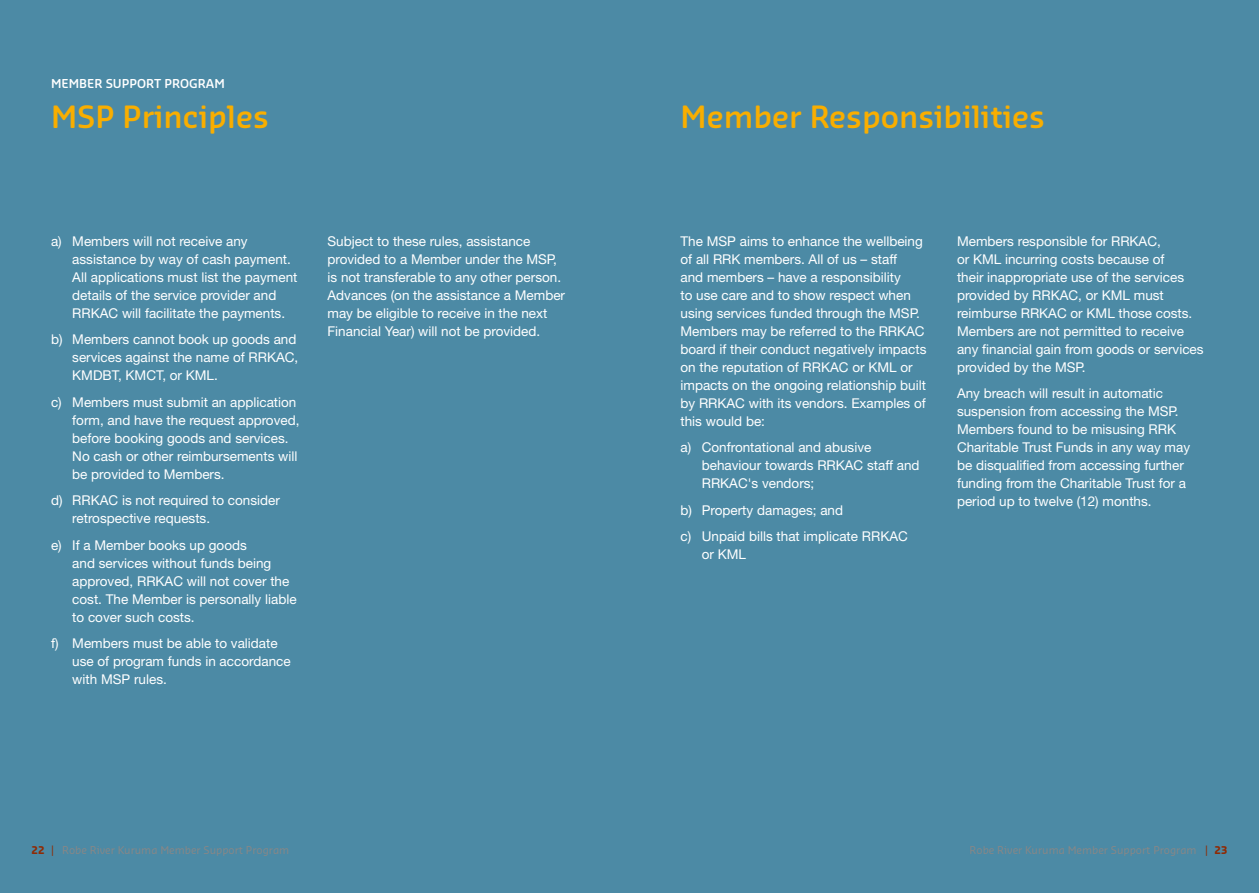
<style>
.page{position:relative;width:1259px;height:893px;background:#fff}
.page>*{position:absolute;margin:0;border:0;box-sizing:border-box;transform-origin:0 0}
.t1{font:600 30px "Sansa Soft Pro";color:#f9ae00}
.t2{font:13.5px/18px "Helvetica Neue LT Std";color:#fff}
.t3{font:600 12px "Sansa Soft Pro";color:#fff}
.t4{font:10.5px "Sansa Soft Pro";color:#878787}
.s1{font-weight:700;color:#8f2a04}
.s2{color:#8f2a04}
</style>
<div class="page">
<div style="left:629px;top:0;width:630px;height:893px;background:#4c8aa5"></div>
<div style="left:0;top:0;width:629px;height:893px;background:#4c8aa5"></div>
<p class="t3" style="left:51px;top:75px;width:175px">MEMBER SUPPORT PROGRAM</p>
<h1 class="t1" style="left:51px;top:97px;width:219px">MSP Principles</h1>
<p class="t2" style="left:72px;top:232px;width:227px;text-indent:-21px">a) Members will not receive any assistance by way of cash payment.<br>All applications must list the payment details of the service provider and RRKAC will facilitate the payments.</p>
<p class="t2" style="left:72px;top:330px;width:228px;text-indent:-21px">b) Members cannot book up goods and services against the name of RRKAC,<br>KMDBT, KMCT, or KML.</p>
<p class="t2" style="left:72px;top:393px;width:229px;text-indent:-21px">c) Members must submit an application form, and have the request approved, before booking goods and services.<br>No cash or other reimbursements will be provided to Members.</p>
<p class="t2" style="left:72px;top:491px;width:209px;text-indent:-21px">d) RRKAC is not required to consider retrospective requests.</p>
<p class="t2" style="left:72px;top:536px;width:226px;text-indent:-21px">e) If a Member books up goods<br>and services without funds being approved, RRKAC will not cover the cost. The Member is personally liable to cover such costs.</p>
<p class="t2" style="left:72px;top:634px;width:220px;text-indent:-21px">f) Members must be able to validate use of program funds in accordance with MSP rules.</p>
<p class="t2" style="left:327px;top:232px;width:239px">Subject to these rules, assistance provided to a Member under the MSP, is not transferable to any other person.<br>Advances (on the assistance a Member may be eligible to receive in the next Financial Year) will not be provided.</p>
<h1 class="t1" style="left:680px;top:97px;width:366px">Member Responsibilities</h1>
<p class="t2" style="left:680px;top:232px;width:247px">The MSP aims to enhance the wellbeing of all RRK members. All of us – staff<br>and members – have a responsibility<br>to use care and to show respect when using services funded through the MSP.<br>Members may be referred to the RRKAC board if their conduct negatively impacts on the reputation of RRKAC or KML or impacts on the ongoing relationship built by RRKAC with its vendors. Examples of this would be:</p>
<p class="t2" style="left:702px;top:438px;width:219px;text-indent:-21px">a) Confrontational and abusive behaviour towards RRKAC staff and<br>RRKAC's vendors;</p>
<p class="t2" style="left:680px;top:496px;width:229px;line-height:26.5px">b) Property damages; and<br>c) Unpaid bills that implicate RRKAC</p>
<p class="t2" style="left:702px;top:545px;width:46px">or KML</p>
<p class="t2" style="left:957px;top:232px;width:248px">Members responsible for RRKAC,<br>or KML incurring costs because of<br>their inappropriate use of the services provided by RRKAC, or KML must reimburse RRKAC or KML those costs.<br>Members are not permitted to receive any financial gain from goods or services provided by the MSP.</p>
<p class="t2" style="left:957px;top:384px;width:235px">Any breach will result in automatic suspension from accessing the MSP.<br>Members found to be misusing RRK Charitable Trust Funds in any way may be disqualified from accessing further funding from the Charitable Trust for a period up to twelve (12) months.</p>
<p class="t4" style="left:32px;top:843px;width:259px"><span class="s1">22</span> <span class="s2">|</span> Robe River Kuruma Member Support Program</p>
<p class="t4" style="left:969px;top:843px;width:259px">Robe River Kuruma Member Support Program <span class="s2">|</span> <span class="s1">23</span></p>
</div>
